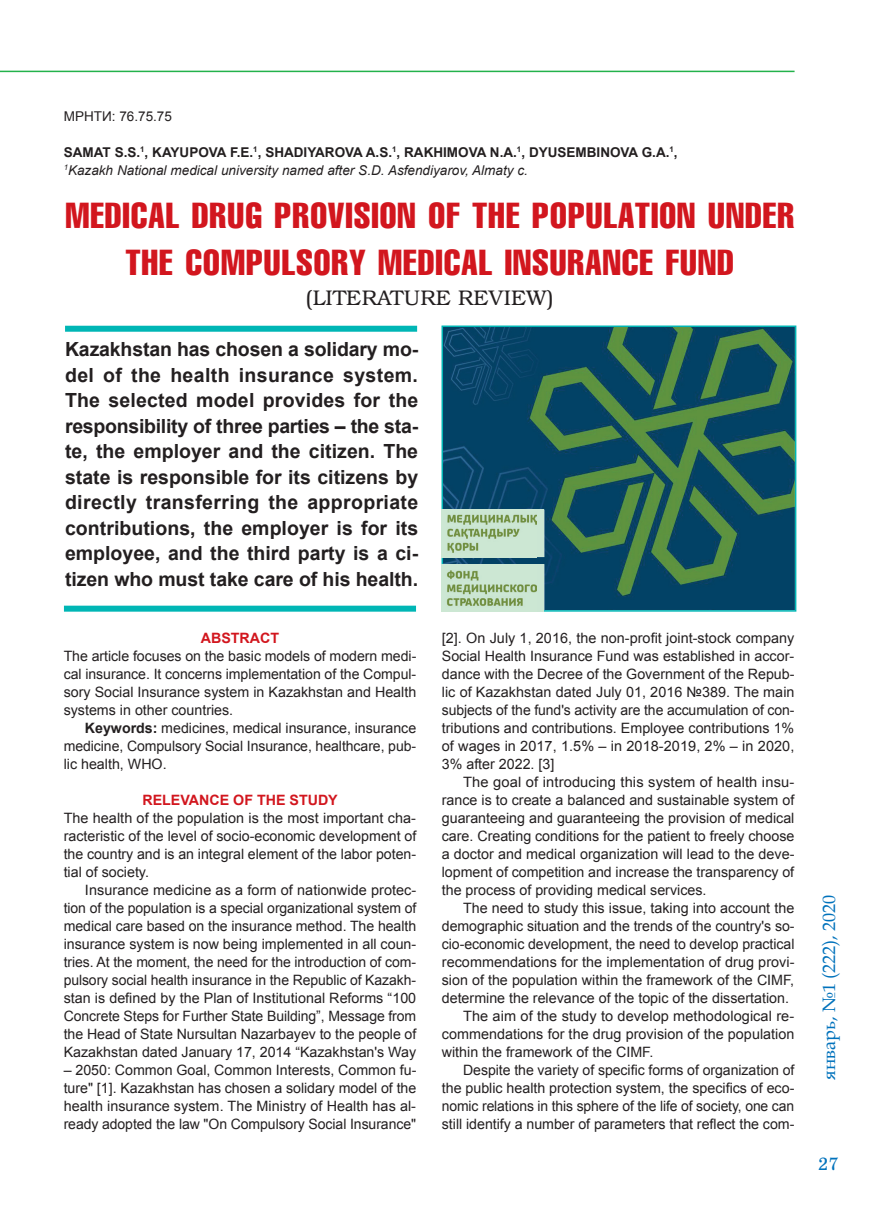
<style>
.page{position:relative;width:885px;height:1212px;background:#fff}
.page>*{position:absolute;margin:0;border:0;box-sizing:border-box;transform-origin:0 0}
.t1{font:36px/46.8px "K Compressed";letter-spacing:.01em;color:#d2161e;text-align:center}
.t2{font:21px "K Bookman";letter-spacing:.01em;color:#231f20}
.t3{font:700 19.5px/25.5px "Arial";letter-spacing:-.005em;color:#231f20;text-align:justify}
.t4{font:18px "Book Antiqua";color:#0072bc}
.t5{font:18px "DS School";color:#0072bc}
.t6{font:14.25px/18px "Arial";color:#231f20;text-align:justify}
.t7{font:700 14.25px "Arial";color:#d2161e}
.t8{font:700 13.5px/18px "Arial";color:#231f20}
.t9{font:13.5px "Arial";color:#231f20}
.s1{font-weight:400;font-style:italic}
.s2{font-weight:700}
</style>
<div class="page">
<hr style="left:0;top:71px;width:794px;height:1px;background:#23b24b">
<div style="left:65px;top:326px;width:352px;height:6px;background:#00b6b5"></div>
<div style="left:64px;top:606px;width:352px;height:6px;background:#00b6b5"></div>
<svg style="left:441px;top:325px;width:355px;height:287px;background:#1b595e"></svg>
<div style="left:441px;top:564px;width:103px;height:48px;background:#cbe6d3"></div>
<img style="left:447px;top:570px;width:89px;height:36px">
<div style="left:441px;top:509px;width:103px;height:48px;background:#cbe6d3"></div>
<img style="left:447px;top:514px;width:89px;height:39px">
<p class="t9" style="left:64px;top:107px;width:110px">МРНТИ: 76.75.75</p>
<p class="t8" style="left:64px;top:143px;width:615px">SAMAT S.S.<sup>1</sup>, KAYUPOVA F.E.<sup>1</sup>, SHADIYAROVA A.S.<sup>1</sup>, RAKHIMOVA N.A.<sup>1</sup>, DYUSEMBINOVA G.A.<sup>1</sup>,<br><sup>1</sup><span class="s1">Kazakh National medical university named after S.D. Asfendiyarov, Almaty с.</span></p>
<h1 class="t1" style="left:65px;top:191px;width:730px">MEDICAL DRUG PROVISION OF THE POPULATION UNDER<br>THE COMPULSORY MEDICAL INSURANCE FUND</h1>
<h2 class="t2" style="left:306px;top:285px;width:248px">(LITERATURE REVIEW)</h2>
<p class="t3" style="left:65px;top:337px;width:355px">Kazakhstan has chosen a solidary mo&shy;del of the health insurance system.<br>The selected model provides for the responsibility of three parties – the sta&shy;te, the employer and the citizen. The state is responsible for its citizens by directly transferring the appropriate contributions, the employer is for its employee, and the third party is a ci&shy;tizen who must take care of his health.</p>
<p class="t7" style="left:201px;top:628px;width:80px">ABSTRACT</p>
<p class="t6" style="left:64px;top:647px;width:354px">The article focuses on the basic models of modern medi&shy;cal insurance. It concerns implementation of the Compul&shy;sory Social Insurance system in Kazakhstan and Health systems in other countries.</p>
<p class="t6" style="left:64px;top:719px;width:354px;text-indent:21px"><span class="s2">Keywords:</span> medicines, medical insurance, insurance medicine, Compulsory Social Insurance, healthcare, pub&shy;lic health, WHO.</p>
<p class="t7" style="left:142px;top:790px;width:197px">RELEVANCE OF THE STUDY</p>
<p class="t6" style="left:64px;top:809px;width:354px">The health of the population is the most important cha&shy;racteristic of the level of socio-economic development of the country and is an integral element of the labor poten&shy;tial of society.</p>
<p class="t6" style="left:64px;top:881px;width:354px;text-indent:21px">Insurance medicine as a form of nationwide protec&shy;tion of the population is a special organizational system of medical care based on the insurance method. The health insurance system is now being implemented in all coun&shy;tries. At the moment, the need for the introduction of com&shy;pulsory social health insurance in the Republic of Kazakh&shy;stan is defined by the Plan of Institutional Reforms “100<br>Concrete Steps for Further State Building”, Message from the Head of State Nursultan Nazarbayev to the people of Kazakhstan dated January 17, 2014 “Kazakhstan's Way</p>
<p class="t6" style="left:64px;top:1061px;width:354px">– 2050: Common Goal, Common Interests, Common fu&shy;ture" [1]. Kazakhstan has chosen a solidary model of the health insurance system. The Ministry of Health has al&shy;ready adopted the law "On Compulsory Social Insurance"</p>
<p class="t6" style="left:442px;top:629px;width:354px">[2]. On July 1, 2016, the non-profit joint-stock company Social Health Insurance Fund was established in accor&shy;dance with the Decree of the Government of the Repub&shy;lic of Kazakhstan dated July 01, 2016 №389. The main subjects of the fund's activity are the accumulation of con&shy;tributions and contributions. Employee contributions 1% of wages in 2017, 1.5% – in 2018-2019, 2% – in 2020, 3% after 2022. [3]</p>
<p class="t6" style="left:442px;top:773px;width:354px;text-indent:21px">The goal of introducing this system of health insu&shy;rance is to create a balanced and sustainable system of guaranteeing and guaranteeing the provision of medical care. Creating conditions for the patient to freely choose a doctor and medical organization will lead to the deve&shy;lopment of competition and increase the transparency of the process of providing medical services.</p>
<p class="t6" style="left:463px;top:899px;width:333px">The need to study this issue, taking into account the</p>
<p class="t6" style="left:442px;top:917px;width:354px">demographic situation and the trends of the country's so-</p>
<p class="t6" style="left:442px;top:935px;width:354px">cio-economic development, the need to develop practical</p>
<p class="t6" style="left:442px;top:953px;width:354px">recommendations for the implementation of drug provi-</p>
<p class="t6" style="left:442px;top:971px;width:354px">sion of the population within the framework of the CIMF,</p>
<p class="t6" style="left:442px;top:989px;width:348px">determine the relevance of the topic of the dissertation.</p>
<p class="t6" style="left:463px;top:1007px;width:332px">The aim of the study to develop methodological re-</p>
<p class="t6" style="left:442px;top:1025px;width:354px">commendations for the drug provision of the population</p>
<p class="t6" style="left:442px;top:1043px;width:213px">within the framework of the CIMF.</p>
<p class="t6" style="left:463px;top:1061px;width:333px">Despite the variety of specific forms of organization of</p>
<p class="t6" style="left:442px;top:1079px;width:354px">the public health protection system, the specifics of eco-</p>
<p class="t6" style="left:442px;top:1097px;width:354px">nomic relations in this sphere of the life of society, one can</p>
<p class="t6" style="left:442px;top:1115px;width:354px">still identify a number of parameters that reflect the com-</p>
<p class="t4" style="left:816px;top:1080px;width:186px;rotate:-90deg">январь, №1 (222), 2020</p>
<p class="t5" style="left:817px;top:1155px;width:22px">27</p>
</div>
